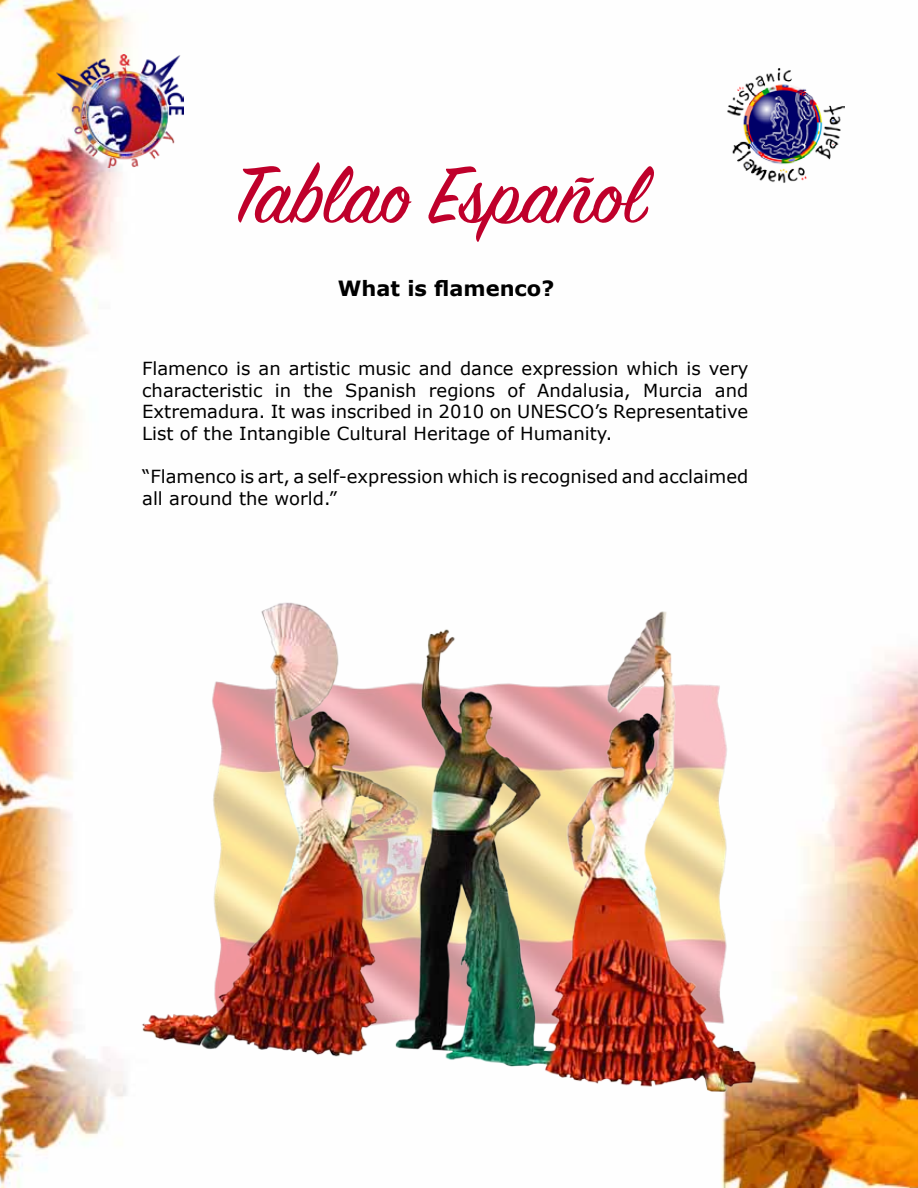
<style>
.page{position:relative;width:918px;height:1188px;background:#fff}
.page>*{position:absolute;margin:0;border:0;box-sizing:border-box;transform-origin:0 0}
.t1{font:90px "Sign Painter House Script";color:#bf002b}
.t2{font:700 21px "Verdana";color:#000}
.t3{font:18px/21.6px "Verdana";color:#000;text-align:justify}
</style>
<div class="page">
<img style="left:0;top:0;width:918px;height:1188px">
<img style="left:724px;top:68px;width:121px;height:116px">
<img style="left:56px;top:55px;width:128px;height:112px">
<img style="left:120px;top:594px;width:653px;height:497px">
<h1 class="t1" style="left:234px;top:140px;width:423px">Tablao Español</h1>
<p class="t2" style="left:338px;top:274px;width:218px">What is flamenco?</p>
<p class="t3" style="left:142px;top:358px;width:608px">Flamenco is an artistic music and dance expression which is very characteristic in the Spanish regions of Andalusia, Murcia and Extremadura. It was inscribed in 2010 on UNESCO’s Representative List of the Intangible Cultural Heritage of Humanity.</p>
<p class="t3" style="left:142px;top:466px;width:608px">“Flamenco is art, a self-expression which is recognised and acclaimed all around the world.”</p>
</div>
